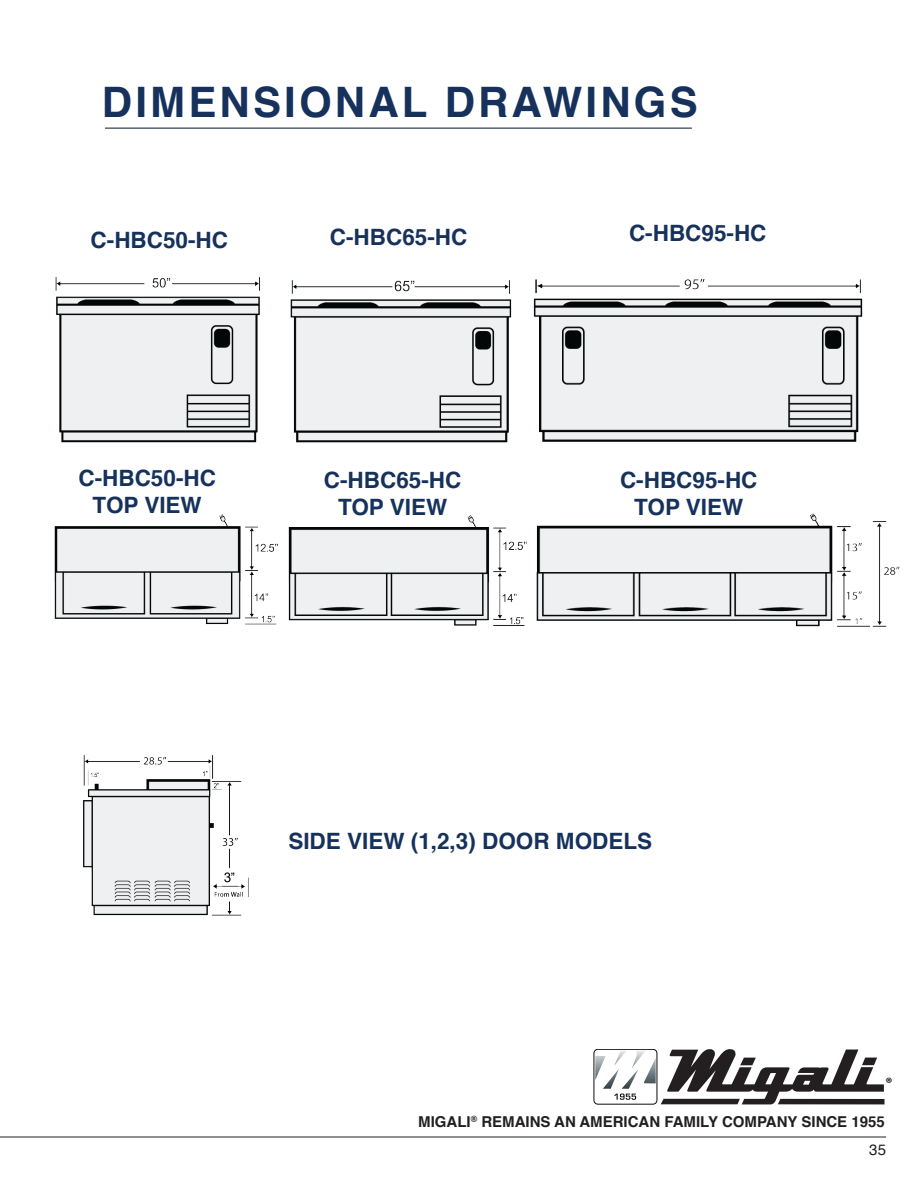
<style>
.page{position:relative;width:918px;height:1188px;background:#fff}
.page>*{position:absolute;margin:0;border:0;box-sizing:border-box;transform-origin:0 0}
.t1{font:700 42px "Helvetica";letter-spacing:.075em;color:#16325c}
.t2{font:700 22.5px "Helvetica";color:#16325c}
.t3{font:900 15.15px "Myriad Pro";color:#231f20}
.t4{font:700 15px/28px "Helvetica";color:#231f20;text-align:right}
.s1{font-weight:400}
</style>
<div class="page">
<hr style="left:0;top:1137px;width:886px;height:1px;background:#231f20">
<div style="left:594px;top:1049px;width:63px;height:55px;border:1px solid #0b0d10;border-radius:4px"></div>
<svg style="left:661px;top:1049px;width:224px;height:55px"></svg>
<img style="left:595px;top:1051px;width:61px;height:38px">
<svg style="left:614px;top:1094px;width:22px;height:6px"></svg>
<hr style="left:105px;top:128px;width:587px;height:1px;background:#1c3139">
<img style="left:290px;top:280px;width:222px;height:163px">
<img style="left:288px;top:515px;width:239px;height:111px">
<img style="left:533px;top:278px;width:330px;height:164px">
<img style="left:536px;top:513px;width:364px;height:114px">
<img style="left:55px;top:277px;width:205px;height:166px">
<img style="left:54px;top:514px;width:224px;height:111px">
<img style="left:83px;top:755px;width:166px;height:161px">
<div style="left:118px;top:623px;width:64px;height:13px;background:#fff"></div>
<div style="left:367px;top:623px;width:63px;height:13px;background:#fff"></div>
<div style="left:657px;top:626px;width:63px;height:13px;background:#fff"></div>
<h1 class="t1" style="left:102px;top:69px;width:597px">DIMENSIONAL DRAWINGS</h1>
<p class="t2" style="left:91px;top:222px;width:139px">C-HBC50-HC</p>
<p class="t2" style="left:79px;top:460px;width:139px">C-HBC50-HC</p>
<p class="t2" style="left:93px;top:487px;width:111px">TOP VIEW</p>
<p class="t2" style="left:330px;top:219px;width:139px">C-HBC65-HC</p>
<p class="t2" style="left:324px;top:461px;width:139px">C-HBC65-HC</p>
<p class="t2" style="left:338px;top:488px;width:111px">TOP VIEW</p>
<p class="t2" style="left:629px;top:215px;width:139px">C-HBC95-HC</p>
<p class="t2" style="left:620px;top:461px;width:139px">C-HBC95-HC</p>
<p class="t2" style="left:634px;top:488px;width:111px">TOP VIEW</p>
<p class="t2" style="left:288px;top:823px;width:365px">SIDE VIEW (1,2,3) DOOR MODELS</p>
<p class="t3" style="left:885px;top:1072px;width:9px">®</p>
<p class="t4" style="left:418px;top:1108px;width:469px">MIGALI<sup>®</sup> REMAINS AN AMERICAN FAMILY COMPANY SINCE 1955<br><span class="s1">35</span></p>
</div>
